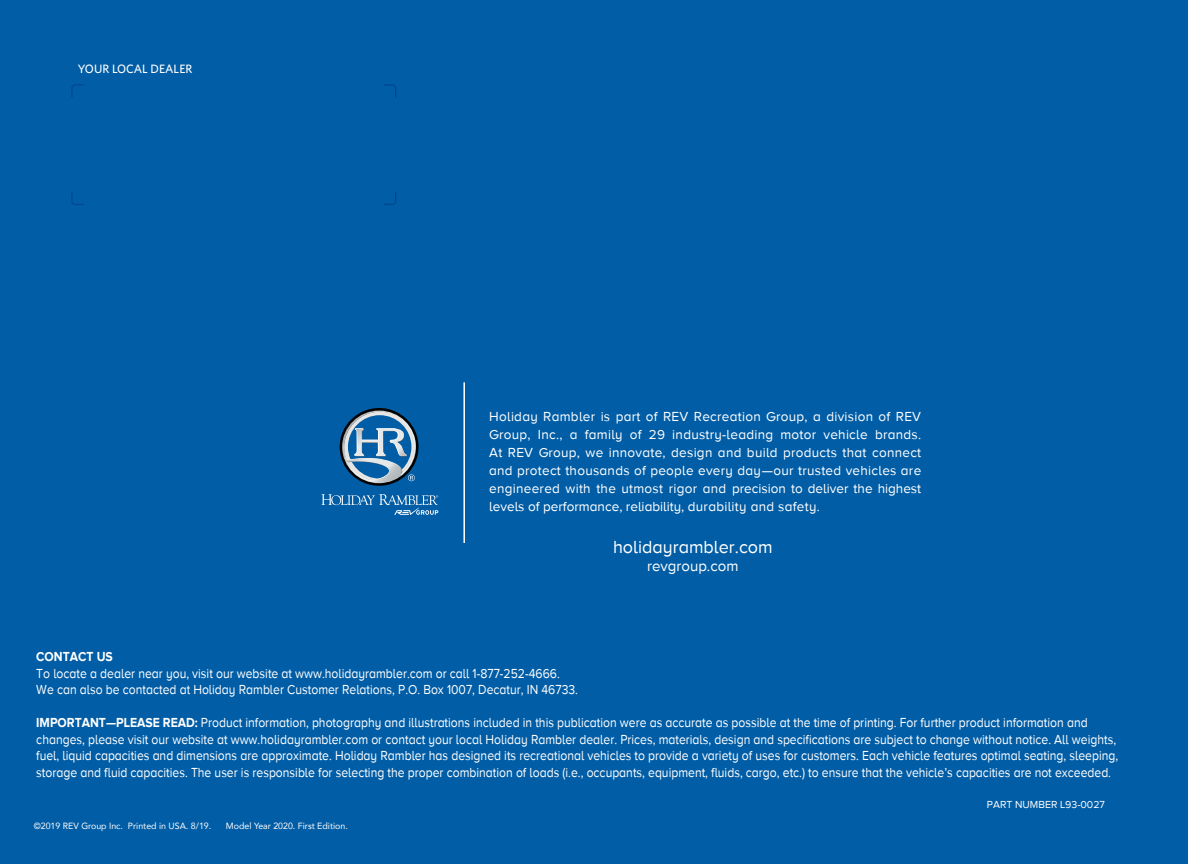
<style>
.page{position:relative;width:1188px;height:864px;background:#005da6}
.page>*{position:absolute;margin:0;border:0;box-sizing:border-box;transform-origin:0 0}
.t1{font:18px "Proxima NW01 Alt Reg";color:#fff}
.t2{font:15px "Proxima NW01 Alt Reg";color:#fff}
.t3{font:13.5px/16.5px "Proxima NW01 Alt Reg";color:#fff;scale:.9 1}
.t4{font:13.5px/18px "Proxima NW01 Alt Reg";color:#fff;text-align:justify}
.t5{font:700 13.5px "Proxima NW01 Alt";color:#fff;scale:.9 1}
.t6{font:500 12.15px "Whitney";color:#fff}
.t7{font:10.5px "Proxima NW01 Alt Reg";color:#fff}
.t8{font:9px "Avenir";color:#fff}
.s1{font-family:"Proxima NW01 Alt";font-weight:700}
</style>
<div class="page">
<svg style="left:321px;top:494px;width:117px;height:21px"></svg>
<svg style="left:340px;top:408px;width:79px;height:78px"></svg>
<svg style="left:383px;top:192px;width:13px;height:13px"></svg>
<svg style="left:384px;top:84px;width:12px;height:14px"></svg>
<svg style="left:71px;top:192px;width:13px;height:13px"></svg>
<svg style="left:71px;top:84px;width:13px;height:13px"></svg>
<hr style="left:463px;top:382px;width:2px;height:161px;background:#fff">
<p class="t6" style="left:78px;top:62px;width:116px">YOUR LOCAL DEALER</p>
<p class="t4" style="left:489px;top:408px;width:434px">Holiday Rambler is part of REV Recreation Group, a division of REV Group, Inc., a family of 29 industry-leading motor vehicle brands.<br>At REV Group, we innovate, design and build products that connect and protect thousands of people every day—our trusted vehicles are engineered with the utmost rigor and precision to deliver the highest levels of performance, reliability, durability and safety.</p>
<h1 class="t1" style="left:613px;top:537px;width:161px">holidayrambler.com</h1>
<p class="t2" style="left:647px;top:558px;width:93px">revgroup.com</p>
<p class="t5" style="left:36px;top:649px;width:87px">CONTACT US</p>
<p class="t3" style="left:36px;top:665px;width:603px">To locate a dealer near you, visit our website at www.holidayrambler.com or call 1-877-252-4666.<br>We can also be contacted at Holiday Rambler Customer Relations, P.O. Box 1007, Decatur, IN 46733.</p>
<p class="t3" style="left:36px;top:714px;width:1204px"><span class="s1">IMPORTANT—PLEASE READ:</span> Product information, photography and illustrations included in this publication were as accurate as possible at the time of printing. For further product information and changes, please visit our website at www.holidayrambler.com or contact your local Holiday Rambler dealer. Prices, materials, design and specifications are subject to change without notice. All weights, fuel, liquid capacities and dimensions are approximate. Holiday Rambler has designed its recreational vehicles to provide a variety of uses for customers. Each vehicle features optimal seating, sleeping, storage and fluid capacities. The user is responsible for selecting the proper combination of loads (i.e., occupants, equipment, fluids, cargo, etc.) to ensure that the vehicle’s capacities are not exceeded.</p>
<p class="t8" style="left:34px;top:818px;width:179px">©2019 REV Group Inc. Printed in USA. 8/19.</p>
<p class="t8" style="left:226px;top:818px;width:123px">Model Year 2020. First Edition.</p>
<p class="t7" style="left:987px;top:799px;width:119px">PART NUMBER L93-0027</p>
</div>
